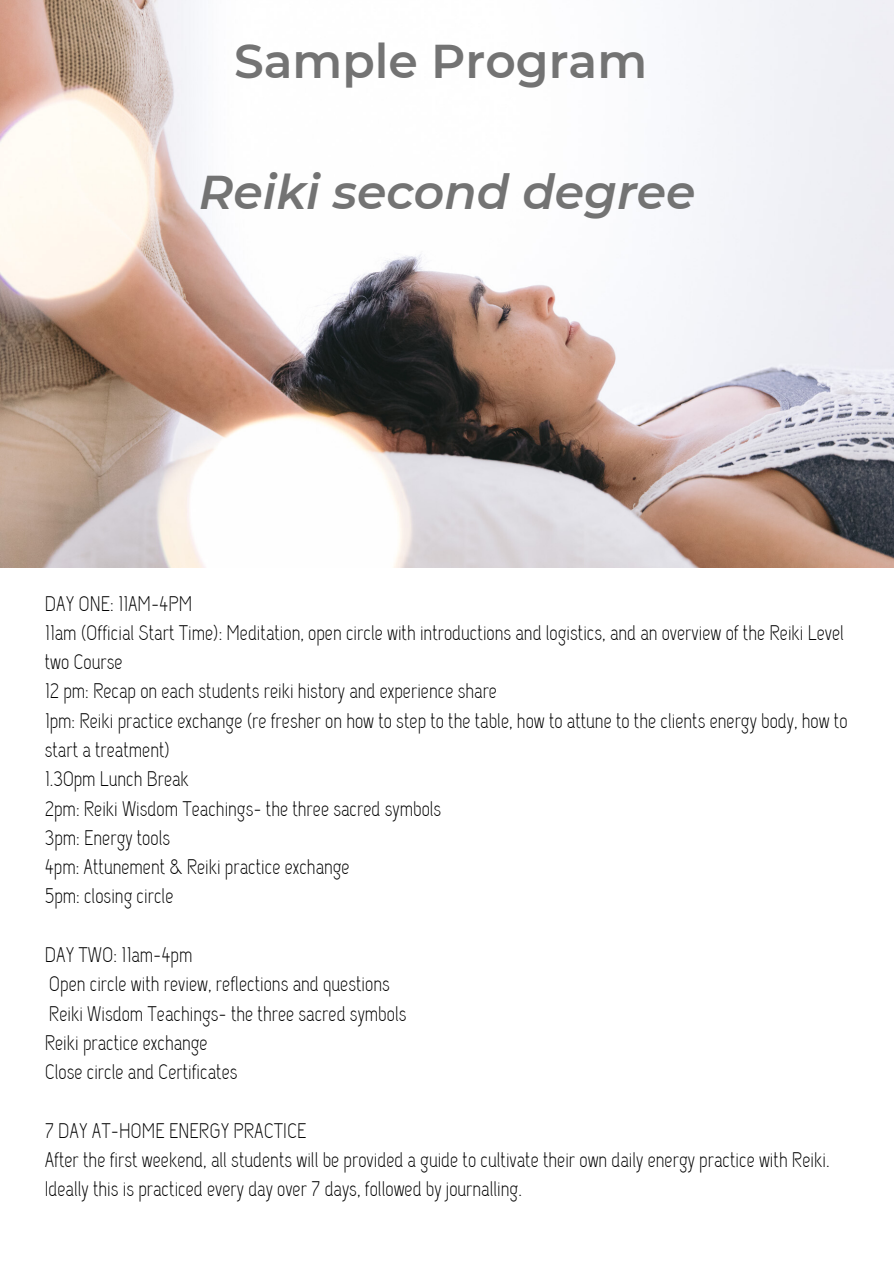
<style>
.page{position:relative;width:894px;height:1264px;background:#fff}
.page>*{position:absolute;margin:0;border:0;box-sizing:border-box;transform-origin:0 0}
.t1{font:italic 600 47.25px "Montserrat";color:#737373}
.t2{font:600 47.25px "Montserrat";color:#737373}
.t3{font:21px/29.2px "Capsuula";color:#000}
</style>
<div class="page">
<img style="left:0;top:0;width:893px;height:567px">
<h1 class="t2" style="left:234px;top:33px;width:414px">Sample Program</h1>
<h1 class="t1" style="left:199px;top:163px;width:498px">Reiki second degree</h1>
<p class="t3" style="left:45px;top:589px;width:804px">DAY ONE: 11AM-4PM<br>11am (Official Start Time): Meditation, open circle with introductions and logistics, and an overview of the Reiki Level two Course<br>12 pm: Recap on each students reiki history and experience share<br>1pm: Reiki practice exchange (re fresher on how to step to the table, how to attune to the clients energy body, how to start a treatment)<br>1.30pm Lunch Break<br>2pm: Reiki Wisdom Teachings- the three sacred symbols<br>3pm: Energy tools<br>4pm: Attunement &amp; Reiki practice exchange<br>5pm: closing circle</p>
<p class="t3" style="left:45px;top:940px;width:363px">DAY TWO: 11am-4pm<br>Open circle with review, reflections and questions Reiki Wisdom Teachings- the three sacred symbols Reiki practice exchange<br>Close circle and Certificates</p>
<p class="t3" style="left:45px;top:1116px;width:786px">7 DAY AT-HOME ENERGY PRACTICE<br>After the first weekend, all students will be provided a guide to cultivate their own daily energy practice with Reiki.<br>Ideally this is practiced every day over 7 days, followed by journalling.</p>
</div>
